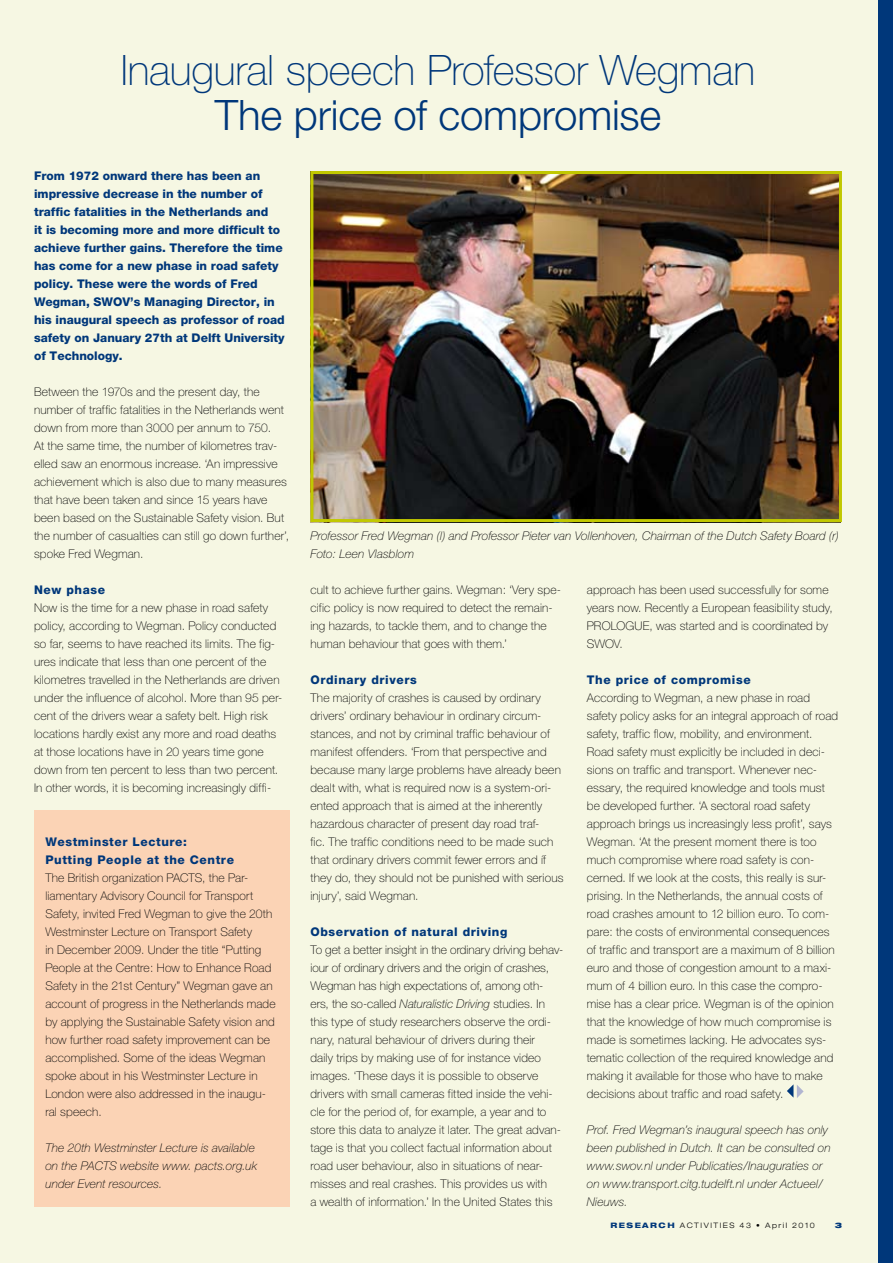
<style>
.page{position:relative;width:893px;height:1263px;background:#fff}
.page>*{position:absolute;margin:0;border:0;box-sizing:border-box;transform-origin:0 0}
.t1{font:100 42px "Helvetica Neue CE";letter-spacing:-.005em;color:#00377a}
.t2{font:300 42px "Helvetica Neue CE";letter-spacing:-.005em;color:#00377a}
.t3{font:100 12px/18px "Helvetica Neue CE";letter-spacing:.015em;color:#000}
.t4{font:italic 100 12px/18px "Helvetica Neue CE";letter-spacing:.01em;color:#000}
.t5{font:800 12px/18px "Helvetica Neue CE";color:#00377a}
.t6{font:800 12px/18px "Helvetica Neue CE";letter-spacing:.05em;color:#00377a}
.t7{font:300 expanded 7.5px "Helvetica Neue";letter-spacing:.2em;color:#000}
.t8{font:900 expanded 7.5px "Helvetica Neue";color:#00377a}
.s1{font-style:italic}
.s2{font-weight:800;color:#00377a}
</style>
<div class="page">
<div style="left:0;top:0;width:891px;height:1263px;background:#f6f7e3"></div>
<div style="left:878px;top:0;width:15px;height:1263px;background:#00377a"></div>
<img style="left:314px;top:175px;width:524px;height:343px">
<div style="left:310px;top:171px;width:532px;height:351px;border:3px solid #c1c800"></div>
<svg style="left:787px;top:1084px;width:17px;height:14px"></svg>
<div style="left:34px;top:810px;width:255px;height:396px;background:#fbd3b5"></div>
<h1 class="t1" style="left:121px;top:46px;width:636px">Inaugural speech Professor Wegman</h1>
<h1 class="t2" style="left:215px;top:89px;width:448px">The price of compromise</h1>
<p class="t5" style="left:34px;top:167px;width:252px">From 1972 onward there has been an impressive decrease in the number of traffic fatalities in the Netherlands and<br>it is becoming more and more difficult to achieve further gains. Therefore the time has come for a new phase in road safety policy. These were the words of Fred Wegman, SWOV’s Managing Director, in his inaugural speech as professor of road safety on January 27th at Delft University of Technology.</p>
<p class="t3" style="left:34px;top:383px;width:257px">Between the 1970s and the present day, the number of traffic fatalities in the Netherlands went down from more than 3000 per annum to 750.<br>At the same time, the number of kilometres trav&shy;elled saw an enormous increase. ‘An impressive achievement which is also due to many measures that have been taken and since 15 years have been based on the Sustainable Safety vision. But the number of casualties can still go down further’, spoke Fred Wegman.</p>
<p class="t6" style="left:34px;top:581px;width:73px">New phase</p>
<p class="t3" style="left:34px;top:599px;width:250px">Now is the time for a new phase in road safety policy, according to Wegman. Policy conducted so far, seems to have reached its limits. The fig&shy;ures indicate that less than one percent of the kilometres travelled in the Netherlands are driven under the influence of alcohol. More than 95 per&shy;cent of the drivers wear a safety belt. High risk locations hardly exist any more and road deaths at those locations have in 20 years time gone down from ten percent to less than two percent.<br>In other words, it is becoming increasingly diffi-</p>
<p class="t6" style="left:45px;top:833px;width:190px">Westminster Lecture:<br>Putting People at the Centre</p>
<p class="t3" style="left:45px;top:869px;width:232px">The British organization PACTS, the Par&shy;liamentary Advisory Council for Transport Safety, invited Fred Wegman to give the 20th Westminster Lecture on Transport Safety<br>in December 2009. Under the title “Putting People at the Centre: How to Enhance Road Safety in the 21st Century” Wegman gave an account of progress in the Netherlands made by applying the Sustainable Safety vision and how further road safety improvement can be accomplished. Some of the ideas Wegman spoke about in his Westminster Lecture in London were also addressed in the inaugu&shy;ral speech.</p>
<p class="t4" style="left:45px;top:1139px;width:214px">The 20th Westminster Lecture is available on the PACTS website www. pacts.org.uk under Event resources.</p>
<p class="t4" style="left:310px;top:527px;width:530px">Professor Fred Wegman (l) and Professor Pieter van Vollenhoven, Chairman of the Dutch Safety Board (r)<br>Foto: Leen Vlasblom</p>
<p class="t3" style="left:310px;top:581px;width:252px">cult to achieve further gains. Wegman: ‘Very spe&shy;cific policy is now required to detect the remain&shy;ing hazards, to tackle them, and to change the human behaviour that goes with them.’</p>
<p class="t6" style="left:310px;top:671px;width:108px">Ordinary drivers</p>
<p class="t3" style="left:310px;top:689px;width:255px">The majority of crashes is caused by ordinary drivers’ ordinary behaviour in ordinary circum&shy;stances, and not by criminal traffic behaviour of manifest offenders. ‘From that perspective and because many large problems have already been dealt with, what is required now is a system-ori&shy;ented approach that is aimed at the inherently hazardous character of present day road traf-<br>fic. The traffic conditions need to be made such that ordinary drivers commit fewer errors and íf they do, they should not be punished with serious injury’, said Wegman.</p>
<p class="t6" style="left:310px;top:923px;width:198px">Observation of natural driving</p>
<p class="t3" style="left:310px;top:941px;width:254px">To get a better insight in the ordinary driving behav&shy;iour of ordinary drivers and the origin of crashes, Wegman has high expectations of, among oth&shy;ers, the so-called <span class="s1">Naturalistic Driving</span> studies. In this type of study researchers observe the ordi&shy;nary, natural behaviour of drivers during their<br>daily trips by making use of for instance video images. ‘These days it is possible to observe drivers with small cameras fitted inside the vehi&shy;cle for the period of, for example, a year and to store this data to analyze it later. The great advan&shy;tage is that you collect factual information about road user behaviour, also in situations of near&shy;misses and real crashes. This provides us with<br>a wealth of information.’ In the United States this</p>
<p class="t3" style="left:587px;top:581px;width:247px">approach has been used successfully for some years now. Recently a European feasibility study, PROLOGUE, was started and is coordinated by SWOV.</p>
<p class="t6" style="left:587px;top:671px;width:165px">The price of compromise</p>
<p class="t3" style="left:587px;top:689px;width:253px">According to Wegman, a new phase in road safety policy asks for an integral approach of road safety, traffic flow, mobility, and environment.<br>Road safety must explicitly be included in deci&shy;sions on traffic and transport. Whenever nec&shy;essary, the required knowledge and tools must be developed further. ‘A sectoral road safety approach brings us increasingly less profit’, says Wegman. ‘At the present moment there is too much compromise where road safety is con&shy;cerned. If we look at the costs, this really is sur&shy;prising. In the Netherlands, the annual costs of road crashes amount to 12 billion euro. To com&shy;pare: the costs of environmental consequences of traffic and transport are a maximum of 8 billion euro and those of congestion amount to a maxi&shy;mum of 4 billion euro. In this case the compro&shy;mise has a clear price. Wegman is of the opinion that the knowledge of how much compromise is made is sometimes lacking. He advocates sys&shy;tematic collection of the required knowledge and making it available for those who have to make decisions about traffic and road safety.</p>
<p class="t4" style="left:587px;top:1121px;width:245px">Prof. Fred Wegman’s inaugural speech has only been published in Dutch. It can be consulted on www.swov.nl under Publicaties/Inauguraties or on www.transport.citg.tudelft.nl under Actueel/ Nieuws.</p>
<p class="t7" style="left:610px;top:1221px;width:206px"><span class="s2">RESEARCH</span> ACTIVITIES 43 • April 2010</p>
<p class="t8" style="left:835px;top:1220px;width:9px">3</p>
</div>
